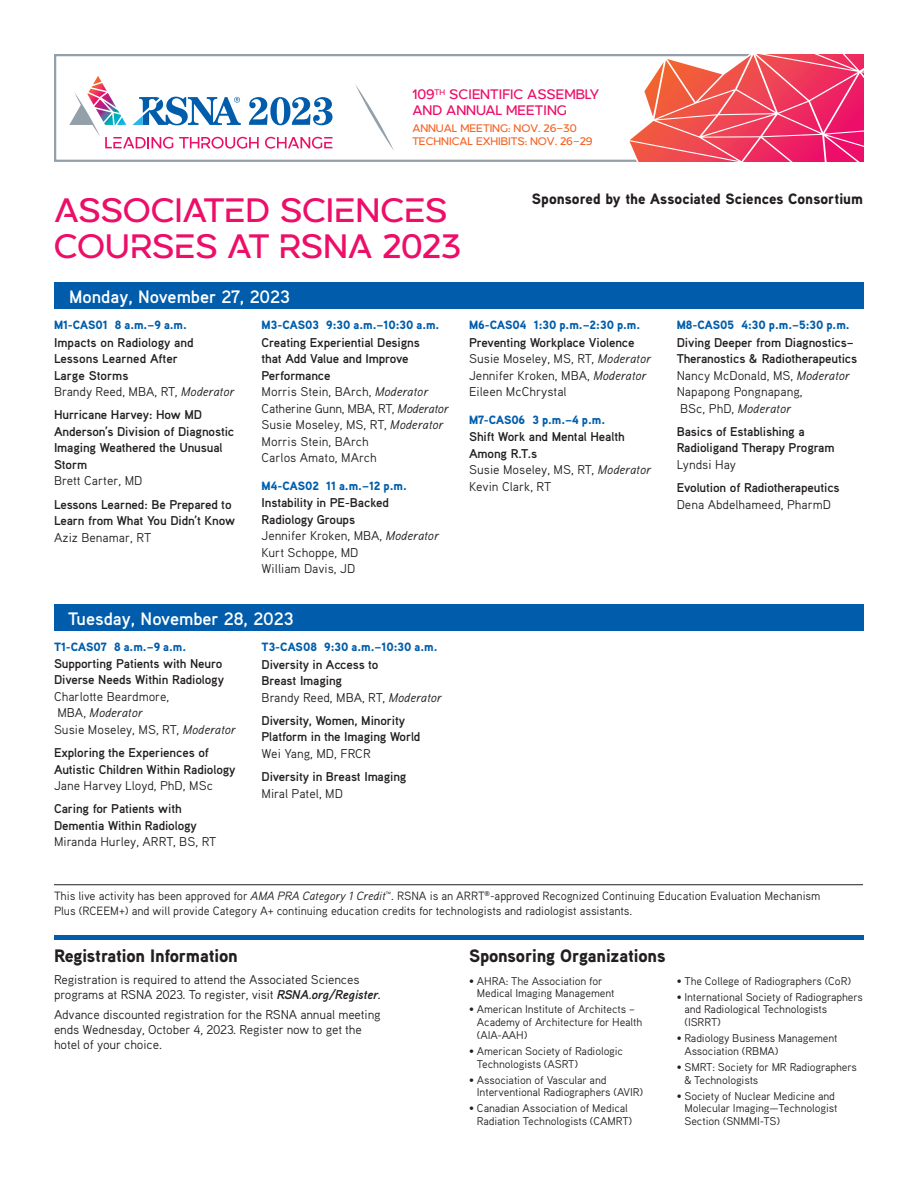
<style>
.page{position:relative;width:918px;height:1188px;background:#fff}
.page>*{position:absolute;margin:0;border:0;box-sizing:border-box;transform-origin:0 0}
.bullet{font:italic expanded 40.5px/36px "Romagna";letter-spacing:-.005em;color:#ec0e68}
.Course__Day{font:700 18px "Aaux Pro OT";color:#fff}
.Subhead{font:900 18px "Aaux Pro OT";letter-spacing:-.01em;color:#231f20}
.Sponsoring_Orgs{font:900 18px "Aaux Pro OT";letter-spacing:-.01em;color:#231f20}
.t1{font:16.5px/15.1px "Romagna";color:#ec0e68}
.t2{font:900 15px "Aaux Pro OT";letter-spacing:.005em;color:#231f20}
.t3{font:13.2px/13.2px "Romagna";letter-spacing:-.005em;color:#f2662a}
.Course__Title{font:700 12.75px/16.5px "Aaux Pro OT";letter-spacing:-.01em;color:#231f20}
.Course__Title-2{font:12.75px/16.5px "Aaux Pro OT";color:#231f20}
.Basic_body{font:12.75px/15px "Aaux Pro OT";letter-spacing:-.01em;color:#231f20}
.Basic_body-2{font:12px/15px "Aaux Pro OT";letter-spacing:-.005em;color:#231f20}
.Courser__Code___time{font:900 12px "Aaux Pro OT";color:#015dab}
.Course__Title_b{font:900 12px "Aaux Pro OT";color:#015dab}
.Sponsoring_Orgs-2{font:11.25px/12.8px "Aaux Pro OT";letter-spacing:-.01em;color:#231f20}
.s1{font-family:"Aaux Pro OT"}
.s2{font-style:inherit}
.s3{font-family:"Aaux Pro OT Regular Italic OSF"}
.s4{font-weight:400}
.s5{font-weight:700}
.s6{font-style:italic}
.s7{font-weight:400;font-style:italic}
.s8{font-weight:700;font-style:italic}
</style>
<div class="page">
<div style="left:54px;top:935px;width:809px;height:5px;background:#015dab"></div>
<hr style="left:54px;top:884px;width:809px;height:1px;background:#231f20">
<div style="left:54px;top:282px;width:810px;height:27px;background:#015dab"></div>
<div style="left:54px;top:604px;width:810px;height:27px;background:#015dab"></div>
<div style="left:54px;top:54px;width:810px;height:108px;border:2px solid #94a0a9"></div>
<svg style="left:627px;top:54px;width:237px;height:108px;background:#f06478"></svg>
<svg style="left:355px;top:84px;width:39px;height:67px"></svg>
<svg style="left:69px;top:76px;width:264px;height:73px"></svg>
<p class="t1" style="left:412px;top:87px;width:189px">109<sup>TH</sup> SCIENTIFIC ASSEMBLY<br>AND ANNUAL MEETING</p>
<p class="t3" style="left:412px;top:122px;width:182px">ANNUAL MEETING: NOV. 26<span class="s1">–</span>30<br>TECHNICAL EXHIBITS: NOV. 26<span class="s1">–</span>29</p>
<p class="bullet" style="left:54px;top:192px;width:409px">ASSOCIATED SCIENCES<br>COURSES AT RSNA 2023</p>
<p class="t2" style="left:532px;top:190px;width:333px">Sponsored by the Associated Sciences Consortium</p>
<p class="Course__Day" style="left:69px;top:285px;width:222px">Monday, November 27, 2023</p>
<p class="Courser__Code___time" style="left:54px;top:318px;width:134px">M1-CAS01 8 <span class="s2">a.m.</span>–9 <span class="s2">a.m.</span></p>
<p class="Course__Title" style="left:54px;top:334px;width:141px">Impacts on Radiology and<br>Lessons Learned After<br>Large Storms</p>
<p class="Course__Title-2" style="left:54px;top:383px;width:182px">Brandy Reed, MBA, RT, <span class="s3">Moderator</span></p>
<p class="Course__Title" style="left:54px;top:406px;width:182px">Hurricane Harvey: How MD<br>Anderson’s Division of Diagnostic<br>Imaging Weathered the Unusual<br>Storm<br><span class="s4">Brett Carter, MD</span></p>
<p class="Course__Title" style="left:54px;top:496px;width:183px">Lessons Learned: Be Prepared to<br>Learn from What You Didn’t Know<br><span class="s4">Aziz Benamar, RT</span></p>
<p class="Courser__Code___time" style="left:262px;top:318px;width:179px">M3-CAS03 9:30 <span class="s2">a.m.</span>–10:30 <span class="s2">a.m.</span></p>
<p class="Course__Title-2" style="left:262px;top:334px;width:189px"><span class="s5">Creating Experiential Designs<br>that Add Value and Improve<br>Performance<br></span>Morris Stein, BArch, <span class="s6">Moderator<br></span>Catherine Gunn, MBA, RT, <span class="s6">Moderator<br></span>Susie Moseley, MS, RT, <span class="s6">Moderator<br></span>Morris Stein, BArch<br>Carlos Amato, MArch</p>
<p class="Courser__Code___time" style="left:262px;top:478px;width:147px">M4-CAS02 11 <span class="s2">a.m.</span>–12 <span class="s2">p.m.</span></p>
<p class="Course__Title-2" style="left:262px;top:494px;width:179px"><span class="s5">Instability in PE-Backed<br>Radiology Groups<br></span>Jennifer Kroken, MBA, <span class="s6">Moderator<br></span>Kurt Schoppe, MD<br>William Davis, JD</p>
<p class="Courser__Code___time" style="left:469px;top:318px;width:173px">M6-CAS04 1:30 <span class="s2">p.m.</span>–2:30 <span class="s2">p.m.</span></p>
<p class="Course__Title-2" style="left:469px;top:334px;width:184px"><span class="s5">Preventing Workplace Violence<br></span>Susie Moseley, MS, RT, <span class="s6">Moderator<br></span>Jennifer Kroken, MBA, <span class="s6">Moderator<br></span>Eileen McChrystal</p>
<p class="Courser__Code___time" style="left:469px;top:412px;width:138px">M7-CAS06 3 <span class="s2">p.m.</span>–4 <span class="s2">p.m.</span></p>
<p class="Course__Title" style="left:469px;top:428px;width:184px">Shift Work and Mental Health<br>Among R.T.s<br><span class="s4">Susie Moseley, MS, RT,</span> <span class="s7">Moderator<br></span><span class="s4">Kevin Clark, RT</span></p>
<p class="Courser__Code___time" style="left:677px;top:318px;width:174px">M8-CAS05 4:30 <span class="s2">p.m.</span>–5:30 <span class="s2">p.m.</span></p>
<p class="Course__Title" style="left:677px;top:334px;width:182px">Diving Deeper from Diagnostics–<br>Theranostics &amp; Radiotherapeutics<br><span class="s4">Nancy McDonald, MS,</span> <span class="s7">Moderator<br></span><span class="s4">Napapong Pongnapang,<br>BSc, PhD,</span> <span class="s7">Moderator</span></p>
<p class="Course__Title" style="left:677px;top:423px;width:159px">Basics of Establishing a<br>Radioligand Therapy Program<br><span class="s4">Lyndsi Hay</span></p>
<p class="Course__Title" style="left:677px;top:479px;width:165px">Evolution of Radiotherapeutics<br><span class="s4">Dena Abdelhameed, PharmD</span></p>
<p class="Course__Day" style="left:68px;top:607px;width:227px">Tuesday, November 28, 2023</p>
<p class="Course__Title_b" style="left:54px;top:640px;width:134px">T1-CAS07 8 <span class="s2">a.m.</span>–9 <span class="s2">a.m.</span></p>
<p class="Course__Title" style="left:54px;top:655px;width:184px">Supporting Patients with Neuro<br>Diverse Needs Within Radiology<br><span class="s4">Charlotte Beardmore,<br>MBA,</span> <span class="s7">Moderator<br></span><span class="s4">Susie Moseley, MS, RT,</span> <span class="s7">Moderator</span></p>
<p class="Course__Title" style="left:54px;top:744px;width:183px">Exploring the Experiences of<br>Autistic Children Within Radiology<br><span class="s4">Jane Harvey Lloyd, PhD, MSc</span></p>
<p class="Course__Title" style="left:54px;top:800px;width:164px">Caring for Patients with<br>Dementia Within Radiology<br><span class="s4">Miranda Hurley, ARRT, BS, RT</span></p>
<p class="Courser__Code___time" style="left:262px;top:640px;width:177px">T3-CAS08 9:30 <span class="s2">a.m.</span>–10:30 <span class="s2">a.m.</span></p>
<p class="Course__Title" style="left:262px;top:656px;width:182px">Diversity in Access to<br>Breast Imaging<br><span class="s4">Brandy Reed, MBA, RT,</span> <span class="s7">Moderator</span></p>
<p class="Course__Title" style="left:262px;top:712px;width:160px">Diversity, Women, Minority<br>Platform in the Imaging World<br><span class="s4">Wei Yang, MD, FRCR</span></p>
<p class="Course__Title" style="left:262px;top:768px;width:146px">Diversity in Breast Imaging<br><span class="s4">Miral Patel, MD</span></p>
<p class="Basic_body-2" style="left:54px;top:888px;width:768px">This live activity has been approved for <span class="s6">AMA PRA Category 1 Credit</span>™. RSNA is an ARRT<sup>®</sup>-approved Recognized Continuing Education Evaluation Mechanism<br>Plus (RCEEM+) and will provide Category A+ continuing education credits for technologists and radiologist assistants.</p>
<p class="Subhead" style="left:54px;top:944px;width:185px">Registration Information</p>
<p class="Sponsoring_Orgs" style="left:469px;top:944px;width:198px">Sponsoring Organizations</p>
<p class="Basic_body" style="left:54px;top:972px;width:328px">Registration is required to attend the Associated Sciences programs at RSNA 2023. To register, visit <span class="s8">RSNA.org/Register.</span></p>
<p class="Basic_body" style="left:54px;top:1007px;width:328px">Advance discounted registration for the RSNA annual meeting ends Wednesday, October 4, 2023. Register now to get the hotel of your choice.</p>
<p class="Sponsoring_Orgs-2" style="left:477px;top:974px;width:139px;text-indent:-8px">• AHRA: The Association for<br>Medical Imaging Management</p>
<p class="Sponsoring_Orgs-2" style="left:477px;top:1003px;width:167px;text-indent:-8px">• American Institute of Architects –<br>Academy of Architecture for Health (AIA-AAH)</p>
<p class="Sponsoring_Orgs-2" style="left:477px;top:1044px;width:148px;text-indent:-8px">• American Society of Radiologic<br>Technologists (ASRT)</p>
<p class="Sponsoring_Orgs-2" style="left:477px;top:1073px;width:168px;text-indent:-8px">• Association of Vascular and<br>Interventional Radiographers (AVIR)</p>
<p class="Sponsoring_Orgs-2" style="left:477px;top:1102px;width:157px;text-indent:-8px">• Canadian Association of Medical<br>Radiation Technologists (CAMRT)</p>
<p class="Sponsoring_Orgs-2" style="left:677px;top:974px;width:176px">• The College of Radiographers (CoR)</p>
<p class="Sponsoring_Orgs-2" style="left:684px;top:990px;width:180px;text-indent:-8px">• International Society of Radiographers and Radiological Technologists (ISRRT)</p>
<p class="Sponsoring_Orgs-2" style="left:684px;top:1032px;width:155px;text-indent:-8px">• Radiology Business Management<br>Association (RBMA)</p>
<p class="Sponsoring_Orgs-2" style="left:684px;top:1060px;width:174px;text-indent:-8px">• SMRT: Society for MR Radiographers &amp; Technologists</p>
<p class="Sponsoring_Orgs-2" style="left:684px;top:1089px;width:155px;text-indent:-8px">• Society of Nuclear Medicine and<br>Molecular Imaging—Technologist<br>Section (SNMMI-TS)</p>
</div>
